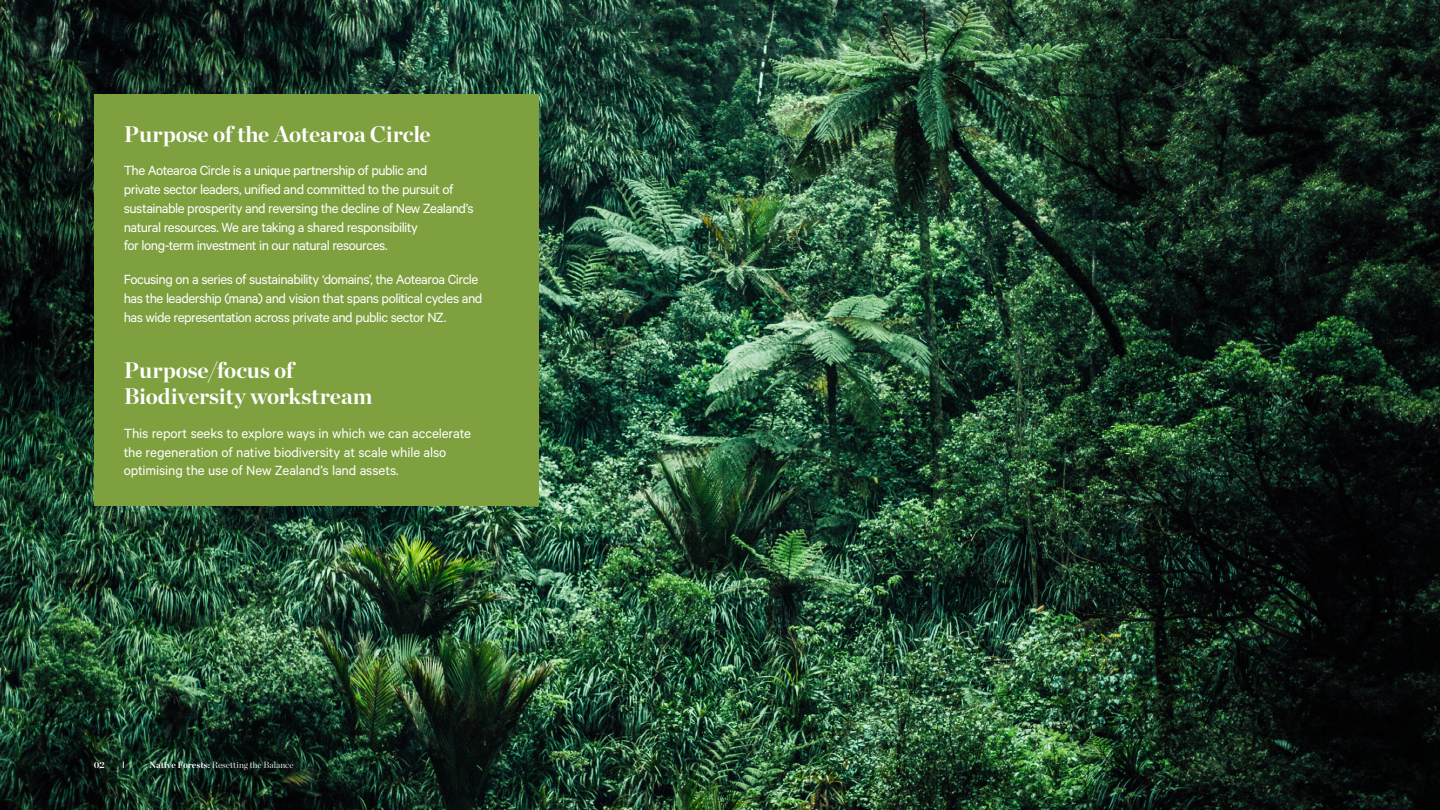
<style>
.page{position:relative;width:1440px;height:810px;background:#fff}
.page>*{position:absolute;margin:0;border:0;box-sizing:border-box;transform-origin:0 0}
.t1{font:700 22.5px/26.2px "Chronicle Display";letter-spacing:-.005em;color:#fff}
.t2{font:15px/18.8px "Calibre";letter-spacing:-.03em;color:#fff}
.t3{font:15px/18.8px "Calibre";letter-spacing:-.01em;color:#fff}
.t4{font:300 9px "Chronicle Display";color:#fff}
.t5{font:700 9px "Chronicle Display";color:#fff}
.s1{font-weight:700}
</style>
<div class="page">
<img style="left:0;top:0;width:1440px;height:810px">
<div style="left:94px;top:94px;width:444px;height:412px;background:#7ea03f"></div>
<h1 class="t1" style="left:124px;top:119px;width:309px">Purpose of the Aotearoa Circle</h1>
<p class="t2" style="left:124px;top:161px;width:352px">The Aotearoa Circle is a unique partnership of public and<br>private sector leaders, unified and committed to the pursuit of sustainable prosperity and reversing the decline of New Zealand’s natural resources. We are taking a shared responsibility<br>for long-term investment in our natural resources.</p>
<p class="t2" style="left:124px;top:270px;width:360px">Focusing on a series of sustainability ‘domains’, the Aotearoa Circle has the leadership (mana) and vision that spans political cycles and has wide representation across private and public sector NZ.</p>
<h1 class="t1" style="left:124px;top:355px;width:250px">Purpose/focus of<br>Biodiversity workstream</h1>
<p class="t3" style="left:124px;top:423px;width:349px">This report seeks to explore ways in which we can accelerate the regeneration of native biodiversity at scale while also optimising the use of New Zealand’s land assets.</p>
<p class="t5" style="left:94px;top:758px;width:12px">02</p>
<p class="t4" style="left:149px;top:758px;width:146px"><span class="s1">Native Forests:</span> Resetting the Balance</p>
</div>
